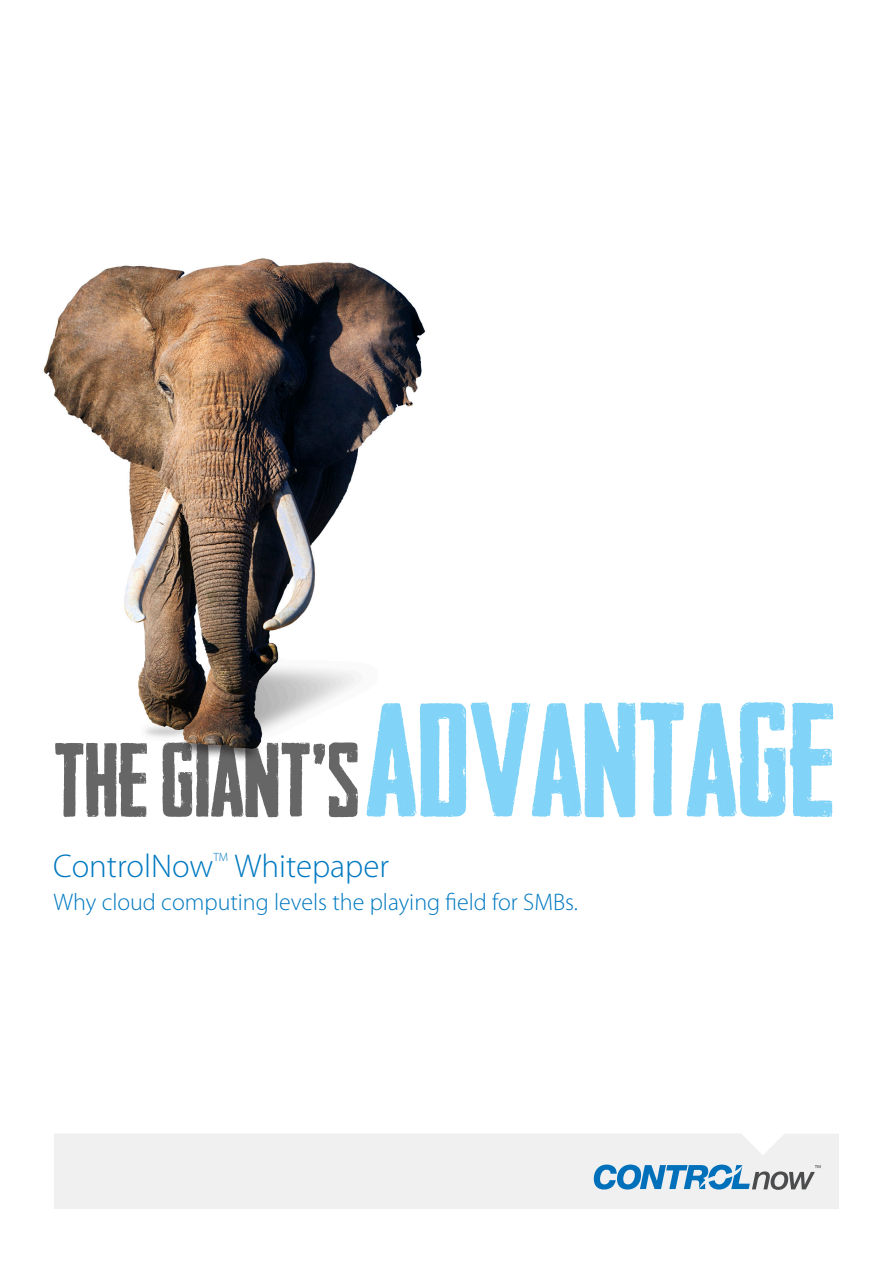
<style>
.page{position:relative;width:893px;height:1263px;background:#fff}
.page>*{position:absolute;margin:0;border:0;box-sizing:border-box;transform-origin:0 0}
.t1{font:99.75px "Headliner No.45";color:#666}
.t2{font:300 33px "Myriad Pro";color:#0079c1}
.t3{font:300 24px "Myriad Pro";color:#0079c1}
.t4{font:300 12px "Myriad Pro";color:#0079c1}
.s1{font-size:153.75px;color:#81d4f7}
</style>
<div class="page">
<div style="left:54px;top:1134px;width:785px;height:75px;background:#f0f0f0"></div>
<svg style="left:594px;top:1164px;width:226px;height:26px"></svg>
<div style="left:179px;top:730px;width:85px;height:32px;background:#231f20;opacity:.75"></div>
<img style="left:43px;top:258px;width:383px;height:492px">
<h1 class="t1" style="left:53px;top:720px;width:785px">THE GIANT’S<span class="s1">ADVANTAGE</span></h1>
<h2 class="t2" style="left:53px;top:848px;width:162px">ControlNow</h2>
<p class="t4" style="left:213px;top:850px;width:16px">TM</p>
<h2 class="t2" style="left:234px;top:848px;width:156px">Whitepaper</h2>
<p class="t3" style="left:54px;top:889px;width:526px">Why cloud computing levels the playing field for SMBs.</p>
</div>
